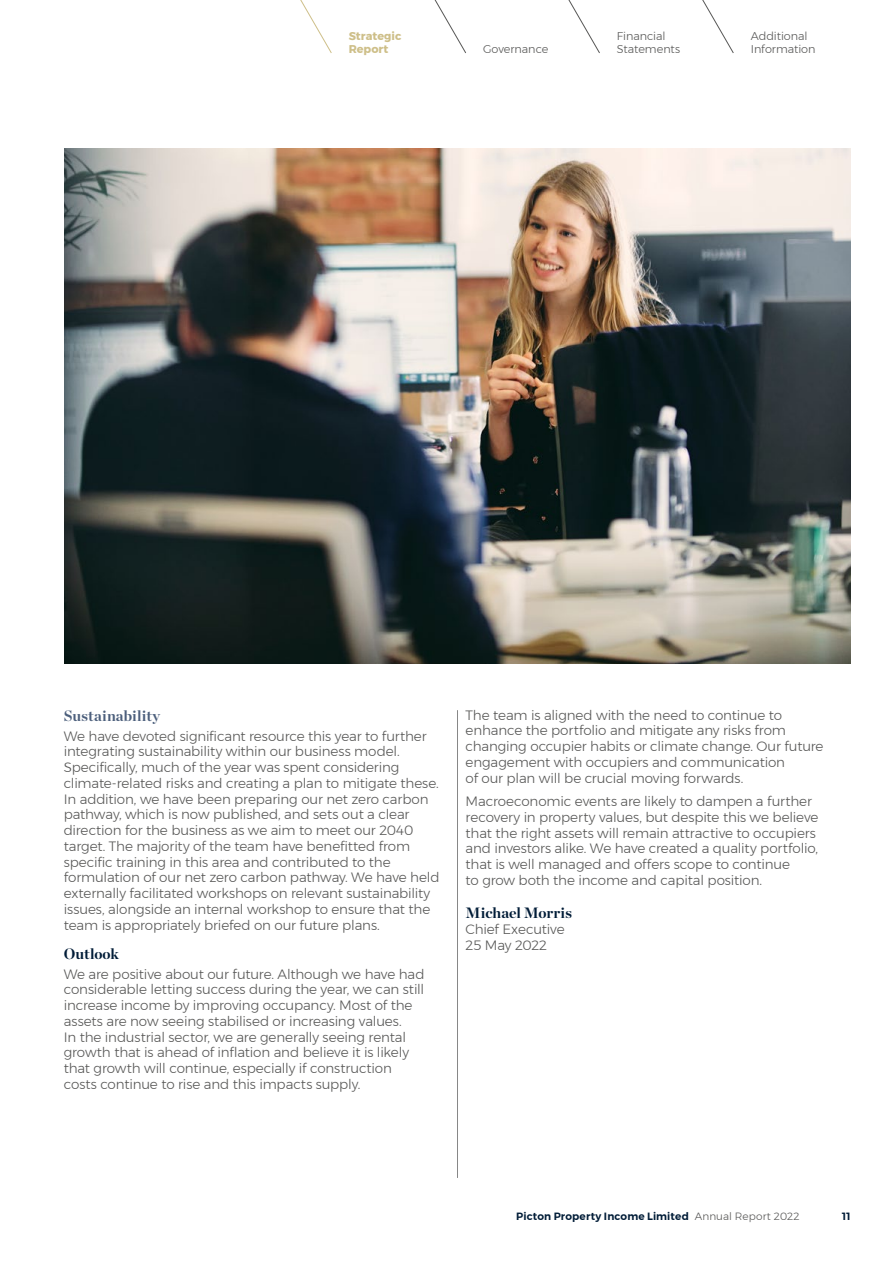
<style>
.page{position:relative;width:893px;height:1263px;background:#fff}
.page>*{position:absolute;margin:0;border:0;box-sizing:border-box;transform-origin:0 0}
.SubheadLevel2{font:700 15px "Chronicle Display";letter-spacing:.015em;color:#4c5f7c}
.SignOffMakerName{font:700 15px "Chronicle Display";color:#001c37}
.SubheadLevel1{font:700 15px "Chronicle Display";color:#001c37}
.BodyTextBalanced{font:300 13.5px/15.8px "Montserrat";letter-spacing:-.01em;color:#575756}
.BodyText{font:300 13.5px/15.8px "Montserrat";letter-spacing:-.01em;color:#575756}
.SignOffPosition{font:300 13.5px "Montserrat";letter-spacing:-.015em;color:#575756}
.t1{font:300 11.25px/12.8px "Montserrat";letter-spacing:-.005em;color:#575756}
.t2{font:700 11.25px/12.8px "Montserrat";color:#cebf89}
.t3{font:600 10.5px "Montserrat";letter-spacing:.015em;color:#001c37}
.s1{font-weight:300;color:#575756}
</style>
<div class="page">
<img style="left:64px;top:149px;width:786px;height:514px">
<svg style="left:300px;top:0;width:32px;height:53px"></svg>
<svg style="left:434px;top:0;width:32px;height:53px"></svg>
<svg style="left:568px;top:0;width:32px;height:53px"></svg>
<svg style="left:702px;top:0;width:32px;height:53px"></svg>
<hr style="left:457px;top:710px;width:1px;height:468px;background:#878787">
<p class="t2" style="left:349px;top:30px;width:54px">Strategic<br>Report</p>
<p class="t1" style="left:483px;top:43px;width:67px">Governance</p>
<p class="t1" style="left:617px;top:30px;width:65px">Financial<br>Statements</p>
<p class="t1" style="left:751px;top:30px;width:66px">Additional<br>Information</p>
<h4 class="SubheadLevel2" style="left:64px;top:703px;width:98px">Sustainability</h4>
<p class="BodyText" style="left:64px;top:728px;width:377px">We have devoted significant resource this year to further integrating sustainability within our business model.<br>Specifically, much of the year was spent considering climate-related risks and creating a plan to mitigate these.<br>In addition, we have been preparing our net zero carbon pathway, which is now published, and sets out a clear direction for the business as we aim to meet our 2040 target. The majority of the team have benefitted from specific training in this area and contributed to the formulation of our net zero carbon pathway. We have held externally facilitated workshops on relevant sustainability issues, alongside an internal workshop to ensure that the team is appropriately briefed on our future plans.</p>
<h3 class="SubheadLevel1" style="left:64px;top:941px;width:57px">Outlook</h3>
<p class="BodyTextBalanced" style="left:64px;top:966px;width:362px">We are positive about our future. Although we have had considerable letting success during the year, we can still increase income by improving occupancy. Most of the assets are now seeing stabilised or increasing values.<br>In the industrial sector, we are generally seeing rental growth that is ahead of inflation and believe it is likely that growth will continue, especially if construction costs continue to rise and this impacts supply.</p>
<p class="BodyTextBalanced" style="left:466px;top:707px;width:359px">The team is aligned with the need to continue to enhance the portfolio and mitigate any risks from changing occupier habits or climate change. Our future engagement with occupiers and communication<br>of our plan will be crucial moving forwards.</p>
<p class="BodyTextBalanced" style="left:466px;top:793px;width:354px">Macroeconomic events are likely to dampen a further recovery in property values, but despite this we believe that the right assets will remain attractive to occupiers and investors alike. We have created a quality portfolio, that is well managed and offers scope to continue<br>to grow both the income and capital position.</p>
<p class="SignOffMakerName" style="left:466px;top:901px;width:108px">Michael Morris</p>
<p class="SignOffPosition" style="left:466px;top:919px;width:101px">Chief Executive</p>
<p class="BodyTextBalanced" style="left:466px;top:937px;width:83px">25 May 2022</p>
<p class="t3" style="left:516px;top:1208px;width:285px">Picton Property Income Limited <span class="s1">Annual Report 2022</span></p>
<p class="t3" style="left:842px;top:1208px;width:10px">11</p>
</div>
